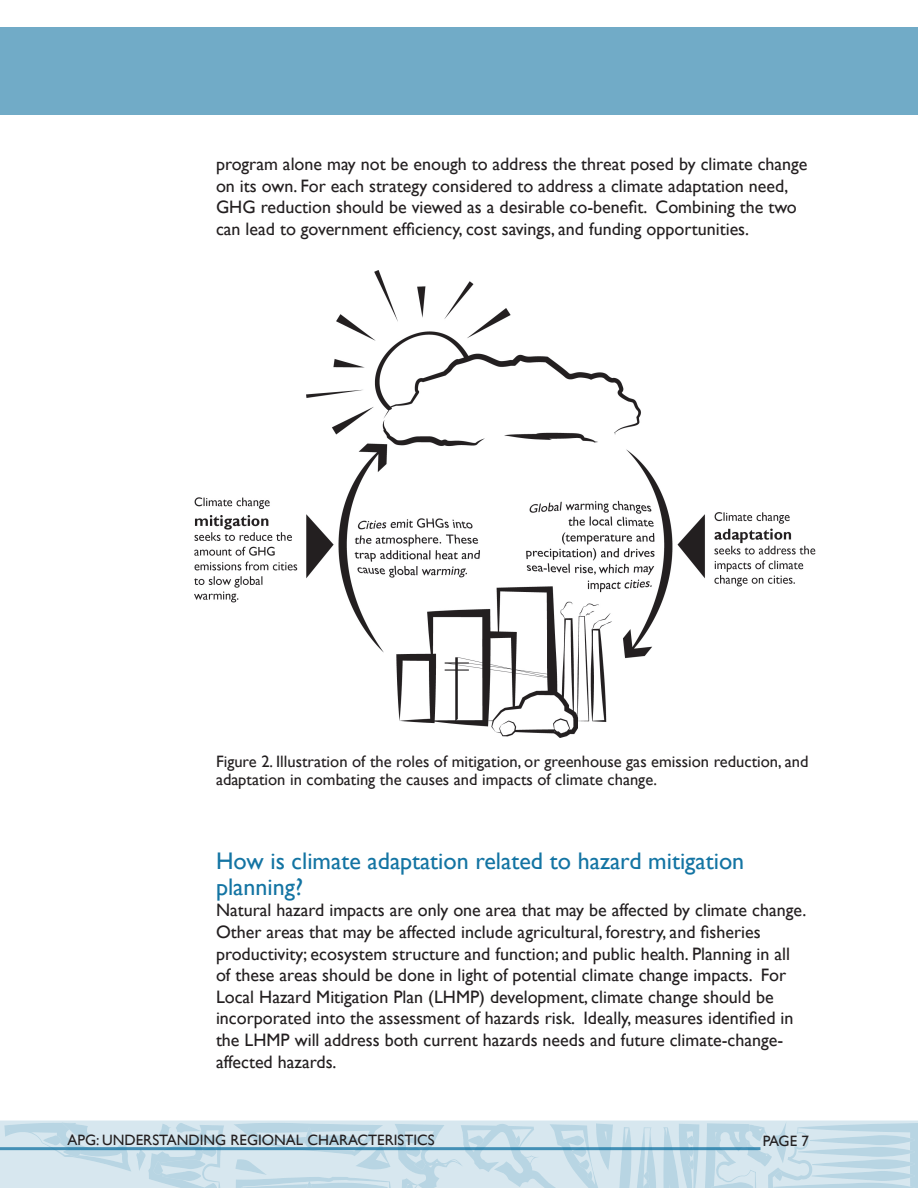
<style>
.page{position:relative;width:918px;height:1188px;background:#fff}
.page>*{position:absolute;margin:0;border:0;box-sizing:border-box;transform-origin:0 0}
.t1{font:24px/25.5px "Gill Sans";color:#1374a3}
.t2{font:18px/21.6px "Gill Sans";color:#231f20}
.t3{font:16.5px/18px "Gill Sans";color:#231f20}
.t4{font:15px "Gill Sans";color:#231f20}
</style>
<div class="page">
<div style="left:0;top:27px;width:918px;height:87px;background:#71abc7"></div>
<svg style="left:0;top:1120px;width:918px;height:68px;fill:#d7e7ef"></svg>
<svg style="left:619px;top:1127px;width:38px;height:61px"></svg>
<svg style="left:663px;top:1121px;width:255px;height:67px"></svg>
<svg style="left:233px;top:1123px;width:380px;height:65px"></svg>
<svg style="left:4px;top:1122px;width:220px;height:66px"></svg>
<hr style="left:0;top:1147px;width:760px;height:3px;background:#1374a3">
<img style="left:194px;top:270px;width:622px;height:468px">
<p class="t2" style="left:216px;top:154px;width:593px">program alone may not be enough to address the threat posed by climate change on its own. For each strategy considered to address a climate adaptation need, GHG reduction should be viewed as a desirable co-benefit. Combining the two can lead to government efficiency, cost savings, and funding opportunities.</p>
<p class="t3" style="left:216px;top:752px;width:594px">Figure 2. Illustration of the roles of mitigation, or greenhouse gas emission reduction, and adaptation in combating the causes and impacts of climate change.</p>
<h1 class="t1" style="left:216px;top:849px;width:530px">How is climate adaptation related to hazard mitigation planning?</h1>
<p class="t2" style="left:216px;top:900px;width:592px">Natural hazard impacts are only one area that may be affected by climate change.<br>Other areas that may be affected include agricultural, forestry, and fisheries productivity; ecosystem structure and function; and public health. Planning in all of these areas should be done in light of potential climate change impacts. For Local Hazard Mitigation Plan (LHMP) development, climate change should be incorporated into the assessment of hazards risk. Ideally, measures identified in the LHMP will address both current hazards needs and future climate-change&shy;affected hazards.</p>
<p class="t4" style="left:68px;top:1131px;width:369px">APG: UNDERSTANDING REGIONAL CHARACTERISTICS</p>
<p class="t4" style="left:763px;top:1132px;width:48px">PAGE 7</p>
</div>
